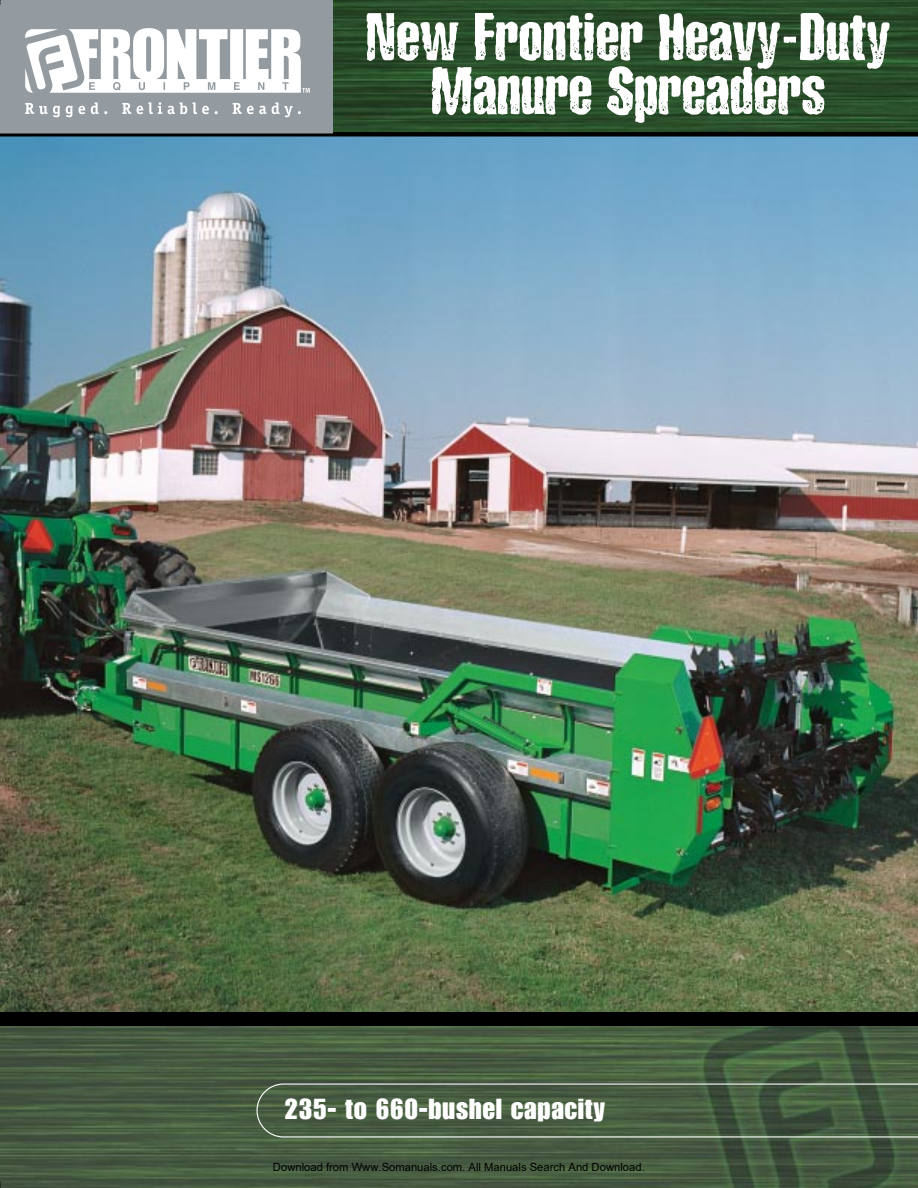
<style>
.page{position:relative;width:918px;height:1188px;background:#fff}
.page>*{position:absolute;margin:0;border:0;box-sizing:border-box;transform-origin:0 0}
.t1{font:57px/54px "Sabotage";color:#fff;text-align:center;scale:1.3 1}
.t2{font:28.35px "Impact";letter-spacing:.025em;color:#fff}
.t3{font:11.25px "Arial";color:#000}
</style>
<div class="page">
<img style="left:0;top:136px;width:918px;height:876px">
<img style="left:0;top:1026px;width:918px;height:162px">
<svg style="left:256px;top:1084px;width:662px;height:54px;background:#4c6147"></svg>
<div style="left:0;top:1012px;width:918px;height:14px;background:#000"></div>
<svg style="left:333px;top:0;width:585px;height:134px;background:#284b29"></svg>
<div style="left:0;top:0;width:333px;height:135px;background:#949ba0"></div>
<svg style="left:25px;top:28px;width:285px;height:65px"></svg>
<svg style="left:25px;top:103px;width:35px;height:14px"></svg>
<svg style="left:66px;top:106px;width:19px;height:11px"></svg>
<svg style="left:91px;top:102px;width:16px;height:12px"></svg>
<svg style="left:122px;top:103px;width:9px;height:11px"></svg>
<svg style="left:137px;top:102px;width:25px;height:12px"></svg>
<svg style="left:168px;top:102px;width:41px;height:12px"></svg>
<svg style="left:233px;top:103px;width:33px;height:11px"></svg>
<svg style="left:272px;top:102px;width:29px;height:15px"></svg>
<hr style="left:0;top:134px;width:918px;height:2px;background:#000">
<h1 class="t1" style="left:365px;top:13px;width:405px">New Frontier Heavy-Duty<br>Manure Spreaders</h1>
<h2 class="t2" style="left:285px;top:1099px;width:322px">235- to 660-bushel capacity</h2>
<p class="t3" style="left:273px;top:1160px;width:373px">Download from Www.Somanuals.com. All Manuals Search And Download.</p>
</div>
